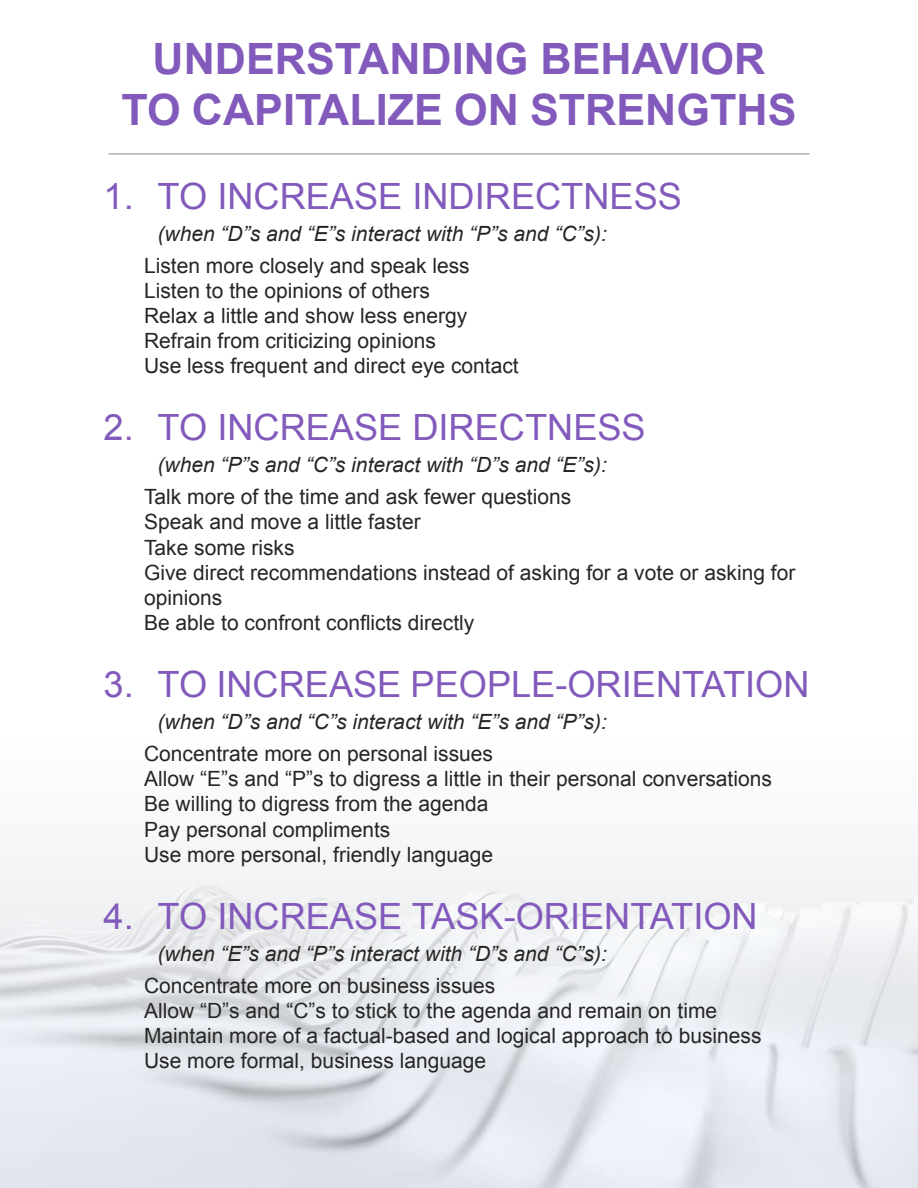
<style>
.page{position:relative;width:918px;height:1188px;background:#fff}
.page>*{position:absolute;margin:0;border:0;box-sizing:border-box;transform-origin:0 0}
.t1{font:700 43.2px/51.9px "Arial";color:#825abb;text-align:center}
.t2{font:36.15px "Arial";color:#825abb}
.t3{font:21px/25.2px "Arial";color:#262626}
.t4{font:italic 21px "Arial";color:#262626}
</style>
<div class="page">
<img style="left:0;top:858px;width:918px;height:330px">
<hr style="left:108px;top:153px;width:702px;height:1px;background:#939598">
<h1 class="t1" style="left:122px;top:34px;width:676px">UNDERSTANDING BEHAVIOR<br>TO CAPITALIZE ON STRENGTHS</h1>
<h2 class="t2" style="left:104px;top:172px;width:580px">1. TO INCREASE INDIRECTNESS</h2>
<p class="t4" style="left:158px;top:220px;width:451px">(when “D”s and “E”s interact with “P”s and “C”s):</p>
<p class="t3" style="left:144px;top:253px;width:376px">Listen more closely and speak less Listen to the opinions of others<br>Relax a little and show less energy Refrain from criticizing opinions<br>Use less frequent and direct eye contact</p>
<h2 class="t2" style="left:104px;top:404px;width:544px">2. TO INCREASE DIRECTNESS</h2>
<p class="t4" style="left:158px;top:451px;width:451px">(when “P”s and “C”s interact with “D”s and “E”s):</p>
<p class="t3" style="left:144px;top:484px;width:653px">Talk more of the time and ask fewer questions<br>Speak and move a little faster<br>Take some risks<br>Give direct recommendations instead of asking for a vote or asking for opinions<br>Be able to confront conflicts directly</p>
<h2 class="t2" style="left:104px;top:661px;width:707px">3. TO INCREASE PEOPLE-ORIENTATION</h2>
<p class="t4" style="left:158px;top:708px;width:451px">(when “D”s and “C”s interact with “E”s and “P”s):</p>
<p class="t3" style="left:144px;top:741px;width:629px">Concentrate more on personal issues<br>Allow “E”s and “P”s to digress a little in their personal conversations Be willing to digress from the agenda<br>Pay personal compliments<br>Use more personal, friendly language</p>
<h2 class="t2" style="left:104px;top:892px;width:656px">4. TO INCREASE TASK-ORIENTATION</h2>
<p class="t4" style="left:158px;top:940px;width:451px">(when “E”s and “P”s interact with “D”s and “C”s):</p>
<p class="t3" style="left:144px;top:973px;width:619px">Concentrate more on business issues<br>Allow “D”s and “C”s to stick to the agenda and remain on time Maintain more of a factual-based and logical approach to business Use more formal, business language</p>
</div>
